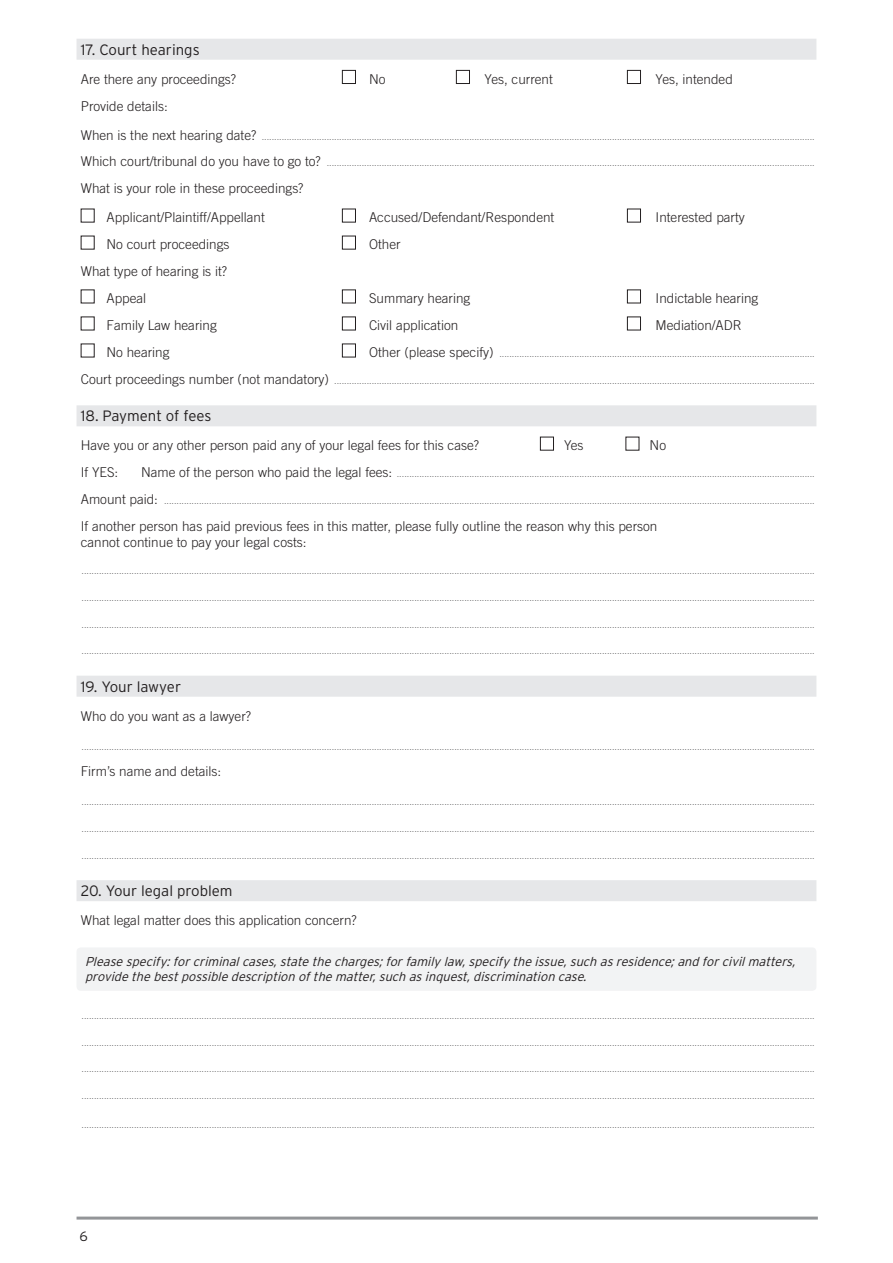
<style>
.page{position:relative;width:893px;height:1263px;background:#fff}
.page>*{position:absolute;margin:0;border:0;box-sizing:border-box;transform-origin:0 0}
.t1{font:300 15px "Interstate";color:#231f20}
.t2{font:300 13.5px/29.1px "Trade Gothic LT";color:#231f20}
.t3{font:300 13.5px "Interstate";color:#231f20}
.t4{font:italic 300 12.75px/15.3px "Interstate";color:#231f20}
.t5{font:300 9px "Trade Gothic LT";color:#4b4c4d}
.s1{font-size:13.5px;color:#231f20}
</style>
<div class="page">
<hr style="left:77px;top:1216px;width:741px;height:3px;background:#939598">
<div style="left:77px;top:947px;width:739px;height:44px;background:#f2f3f4;border-radius:4px"></div>
<div style="left:77px;top:39px;width:739px;height:21px;background:#e6e7e9"></div>
<div style="left:77px;top:405px;width:739px;height:21px;background:#e6e7e9"></div>
<div style="left:77px;top:676px;width:739px;height:21px;background:#e6e7e9"></div>
<div style="left:77px;top:880px;width:739px;height:21px;background:#e6e7e9"></div>
<div style="left:342px;top:70px;width:14px;height:14px;border:1px solid #231f20"></div>
<div style="left:456px;top:70px;width:14px;height:14px;border:1px solid #231f20"></div>
<div style="left:627px;top:70px;width:14px;height:14px;border:1px solid #231f20"></div>
<div style="left:342px;top:209px;width:14px;height:13px;border:1px solid #231f20"></div>
<div style="left:627px;top:209px;width:14px;height:13px;border:1px solid #231f20"></div>
<div style="left:342px;top:236px;width:14px;height:13px;border:1px solid #231f20"></div>
<div style="left:342px;top:290px;width:14px;height:13px;border:1px solid #231f20"></div>
<div style="left:627px;top:290px;width:14px;height:13px;border:1px solid #231f20"></div>
<div style="left:342px;top:317px;width:14px;height:13px;border:1px solid #231f20"></div>
<div style="left:627px;top:317px;width:14px;height:13px;border:1px solid #231f20"></div>
<div style="left:342px;top:344px;width:14px;height:13px;border:1px solid #231f20"></div>
<div style="left:540px;top:437px;width:14px;height:13px;border:1px solid #231f20"></div>
<h3 class="t1" style="left:81px;top:41px;width:120px">17. Court hearings</h3>
<p class="t2" style="left:81px;top:64px;width:157px">Are there any proceedings?</p>
<p class="t2" style="left:369px;top:64px;width:18px">No</p>
<p class="t2" style="left:485px;top:64px;width:70px">Yes, current</p>
<p class="t2" style="left:656px;top:64px;width:79px">Yes, intended</p>
<p class="t2" style="left:81px;top:91px;width:88px">Provide details:</p>
<p class="t5" style="left:81px;top:131px;width:735px"><span class="s1">When is the next hearing date?</span> .............................................................................................................................................................................................................................</p>
<p class="t5" style="left:81px;top:158px;width:735px"><span class="s1">Which court/tribunal do you have to go to?</span> ...................................................................................................................................................................................................</p>
<p class="t2" style="left:107px;top:174px;width:199px;text-indent:-26px">What is your role in these proceedings?<br>Applicant/Plaintiff/Appellant</p>
<p class="t2" style="left:369px;top:203px;width:187px">Accused/Defendant/Respondent</p>
<p class="t2" style="left:656px;top:203px;width:91px">Interested party</p>
<p class="t2" style="left:107px;top:230px;width:125px">No court proceedings</p>
<p class="t2" style="left:369px;top:230px;width:33px">Other</p>
<p class="t2" style="left:107px;top:258px;width:122px;line-height:27px;text-indent:-26px">What type of hearing is it?<br>Appeal</p>
<p class="t2" style="left:369px;top:284px;width:103px">Summary hearing</p>
<p class="t2" style="left:656px;top:284px;width:104px">Indictable hearing</p>
<p class="t2" style="left:107px;top:311px;width:112px">Family Law hearing</p>
<p class="t2" style="left:369px;top:311px;width:91px">Civil application</p>
<p class="t2" style="left:656px;top:311px;width:88px">Mediation/ADR</p>
<p class="t2" style="left:107px;top:338px;width:65px">No hearing</p>
<p class="t5" style="left:369px;top:349px;width:447px"><span class="s1">Other (please specify)</span> ..............................................................................................................................</p>
<p class="t5" style="left:81px;top:376px;width:735px"><span class="s1">Court proceedings number (not mandatory)</span> ................................................................................................................................................................................................</p>
<h3 class="t1" style="left:81px;top:408px;width:132px">18. Payment of fees</h3>
<p class="t2" style="left:81px;top:431px;width:400px">Have you or any other person paid any of your legal fees for this case?</p>
<p class="t2" style="left:564px;top:431px;width:21px">Yes</p>
<p class="t2" style="left:650px;top:431px;width:18px">No</p>
<p class="t2" style="left:81px;top:458px;width:39px">If YES:</p>
<p class="t5" style="left:141px;top:469px;width:675px"><span class="s1">Name of the person who paid the legal fees:</span> .......................................................................................................................................................................</p>
<p class="t5" style="left:81px;top:496px;width:735px"><span class="s1">Amount paid:</span> ....................................................................................................................................................................................................................................................................</p>
<p class="t2" style="left:81px;top:518px;width:578px;line-height:16.2px">If another person has paid previous fees in this matter, please fully outline the reason why this person cannot continue to pay your legal costs:</p>
<p class="t5" style="left:82px;top:565px;width:735px">.....................................................................................................................................................................................................................................................................................................</p>
<p class="t5" style="left:82px;top:592px;width:735px">.....................................................................................................................................................................................................................................................................................................</p>
<p class="t5" style="left:82px;top:619px;width:735px">.....................................................................................................................................................................................................................................................................................................</p>
<p class="t5" style="left:82px;top:646px;width:735px">.....................................................................................................................................................................................................................................................................................................</p>
<h3 class="t1" style="left:81px;top:678px;width:102px">19. Your lawyer</h3>
<p class="t2" style="left:81px;top:701px;width:172px">Who do you want as a lawyer?</p>
<p class="t5" style="left:82px;top:741px;width:735px">.....................................................................................................................................................................................................................................................................................................</p>
<p class="t2" style="left:81px;top:757px;width:142px">Firm’s name and details:</p>
<p class="t5" style="left:82px;top:797px;width:735px">.....................................................................................................................................................................................................................................................................................................</p>
<p class="t5" style="left:82px;top:824px;width:735px">.....................................................................................................................................................................................................................................................................................................</p>
<p class="t5" style="left:82px;top:850px;width:735px">.....................................................................................................................................................................................................................................................................................................</p>
<h3 class="t1" style="left:81px;top:882px;width:153px">20. Your legal problem</h3>
<p class="t2" style="left:81px;top:905px;width:278px">What legal matter does this application concern?</p>
<p class="t4" style="left:85px;top:954px;width:715px">Please specify:forcriminalcases,state the charges;forfamily law,specify the issue,such asresidence;and forcivilmatters, provide the bestpossible description ofthe matter,such asinquest,discrimination case.</p>
<p class="t5" style="left:82px;top:1010px;width:735px">.....................................................................................................................................................................................................................................................................................................</p>
<p class="t5" style="left:82px;top:1037px;width:735px">.....................................................................................................................................................................................................................................................................................................</p>
<p class="t5" style="left:82px;top:1064px;width:735px">.....................................................................................................................................................................................................................................................................................................</p>
<p class="t5" style="left:82px;top:1091px;width:735px">.....................................................................................................................................................................................................................................................................................................</p>
<p class="t5" style="left:82px;top:1119px;width:735px">.....................................................................................................................................................................................................................................................................................................</p>
<h2 class="t3" style="left:80px;top:1229px;width:10px">6</h2>
</div>
